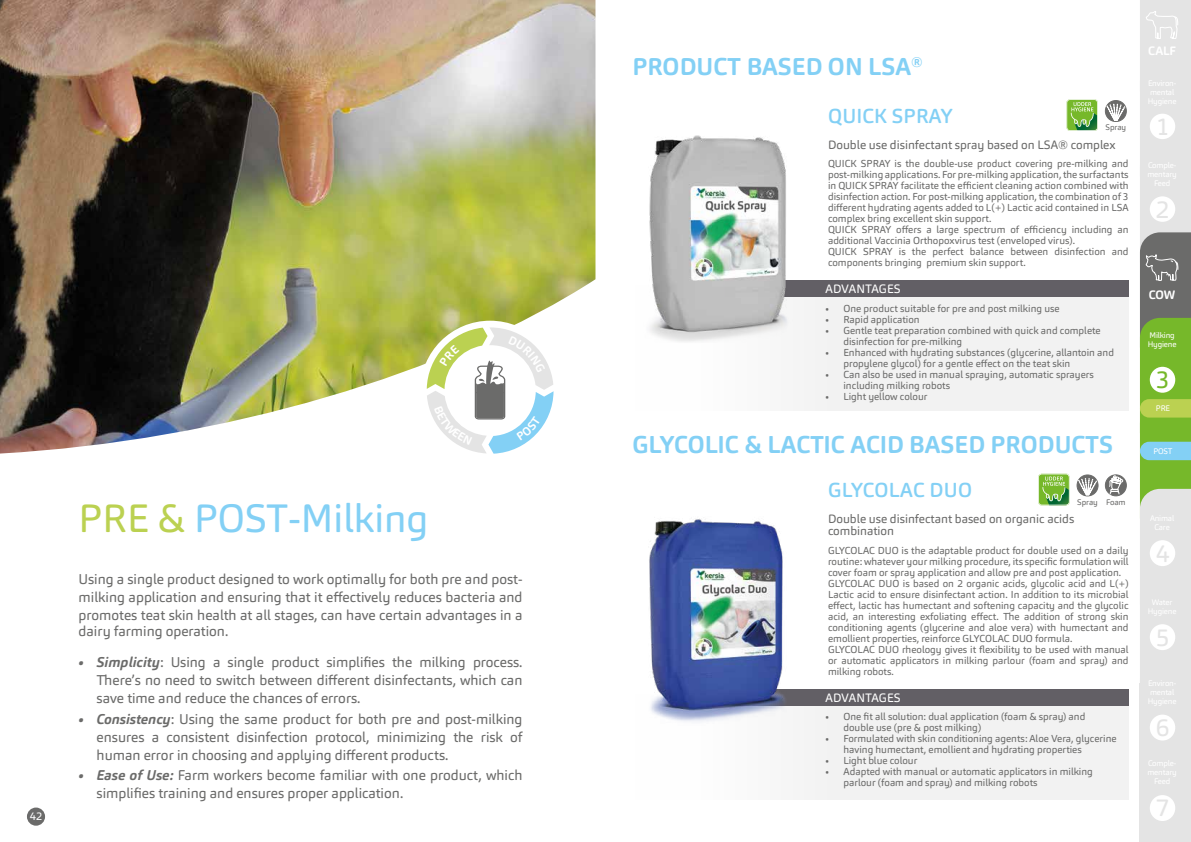
<style>
.page{position:relative;width:1191px;height:842px;background:#fff}
.page>*{position:absolute;margin:0;border:0;box-sizing:border-box;transform-origin:0 0}
.t1{font:39px "Carnas";color:#83d0f5}
.t2{font:24.3px "Carnas";color:#e4e4e4}
.t3{font:24.3px "Carnas";color:#76b82a}
.t4{font:700 24px "Carnas";color:#83d0f5}
.t5{font:500 20px "Carnas";letter-spacing:.01em;color:#83d0f5}
.t6{font:14px/18px "Carnas";color:#6b6b6a;text-align:justify}
.t7{font:12px/12px "Carnas";color:#6b6b6a}
.t8{font:12px "Carnas";letter-spacing:.01em;color:#fff}
.t9{font:700 12px "Carnas";letter-spacing:-.005em;color:#fff}
.t10{font:11px "Carnas";color:#fff}
.t11{font:10px/11px "Carnas";color:#6b6b6a}
.t12{font:8px/9px "Carnas";letter-spacing:-.02em;color:#fff}
.t13{font:8px "Carnas";color:#6b6b6a}
.s1{color:#bbd151}
.s2{font-weight:700;font-style:italic}
</style>
<div class="page">
<img style="left:0;top:0;width:595px;height:454px">
<div style="left:420px;top:321px;width:140px;height:139px;background:#fff;border-radius:50%"></div>
<div style="left:635px;top:286px;width:493px;height:125px;background:#f2f2f2"></div>
<div style="left:635px;top:281px;width:493px;height:16px;background:#625f65"></div>
<img style="left:635px;top:135px;width:161px;height:208px">
<svg style="left:1066px;top:99px;width:32px;height:32px"></svg>
<svg style="left:1104px;top:100px;width:22px;height:22px"></svg>
<svg style="left:1106px;top:104px;width:19px;height:17px"></svg>
<svg style="left:1140px;top:0;width:51px;height:842px;background:#c6d2ba"></svg>
<div style="left:1149px;top:795px;width:26px;height:26px;background:#fff;border-radius:50%"></div>
<div style="left:635px;top:694px;width:493px;height:105px;background:#f2f2f2"></div>
<div style="left:635px;top:689px;width:493px;height:16px;background:#625f65"></div>
<img style="left:635px;top:518px;width:161px;height:208px">
<svg style="left:1038px;top:474px;width:31px;height:31px"></svg>
<svg style="left:1104px;top:474px;width:22px;height:22px"></svg>
<svg style="left:1108px;top:475px;width:15px;height:20px"></svg>
<svg style="left:1076px;top:474px;width:22px;height:22px"></svg>
<svg style="left:1078px;top:478px;width:19px;height:18px"></svg>
<div style="left:27px;top:807px;width:18px;height:19px;background:#6b6b6a;border-radius:50%"></div>
<svg style="left:427px;top:327px;width:126px;height:127px"></svg>
<p class="t10" style="left:30px;top:809px;width:14px">42</p>
<h1 class="t1" style="left:79px;top:493px;width:351px"><span class="s1">PRE &amp;</span> POST-Milking</h1>
<h3 class="t6" style="left:79px;top:570px;width:445px">Using a single product designed to work optimally for both pre and post&shy;milking application and ensuring that it effectively reduces bacteria and promotes teat skin health at all stages, can have certain advantages in a</h3>
<h3 class="t6" style="left:79px;top:622px;width:151px">dairy farming operation.</h3>
<h3 class="t6" style="left:97px;top:653px;width:427px;text-indent:-18px"><span class="s2">• Simplicity</span>: Using a single product simplifies the milking process.<br>There’s no need to switch between different disinfectants, which can save time and reduce the chances of errors.</h3>
<h3 class="t6" style="left:97px;top:710px;width:427px;text-indent:-18px"><span class="s2">• Consistency</span>: Using the same product for both pre and post-milking ensures a consistent disinfection protocol, minimizing the risk of human error in choosing and applying different products.</h3>
<h3 class="t6" style="left:97px;top:766px;width:427px;text-indent:-18px"><span class="s2">• Ease of Use:</span> Farm workers become familiar with one product, which simplifies training and ensures proper application.</h3>
<h3 class="t4" style="left:632px;top:51px;width:292px">PRODUCT BASED ON LSA<sup>®</sup></h3>
<p class="t9" style="left:1148px;top:43px;width:29px">CALF</p>
<h3 class="t5" style="left:828px;top:103px;width:126px">QUICK SPRAY</h3>
<p class="t11" style="left:828px;top:158px;width:302px">QUICK SPRAY is the double-use product covering pre-milking and post-milking applications. For pre-milking application, the surfactants in QUICK SPRAY facilitate the efficient cleaning action combined with disinfection action. For post-milking application, the combination of 3 different hydrating agents added to L(+) Lactic acid contained in LSA complex bring excellent skin support.<br>QUICK SPRAY offers a large spectrum of efficiency including an additional Vaccinia Orthopoxvirus test (enveloped virus).<br>QUICK SPRAY is the perfect balance between disinfection and components bringing premium skin support.</p>
<p class="t13" style="left:1105px;top:122px;width:22px">Spray</p>
<h2 class="t2" style="left:1155px;top:111px;width:15px">1</h2>
<p class="t7" style="left:828px;top:138px;width:289px">Double use disinfectant spray based on LSA® complex</p>
<h2 class="t2" style="left:1155px;top:194px;width:15px">2</h2>
<p class="t8" style="left:825px;top:281px;width:77px">ADVANTAGES</p>
<p class="t11" style="left:825px;top:303px;width:236px">• One product suitable for pre and post milking use</p>
<p class="t11" style="left:825px;top:314px;width:96px">• Rapid application</p>
<p class="t11" style="left:843px;top:325px;width:259px;text-indent:-18px">• Gentle teat preparation combined with quick and complete disinfection for pre-milking</p>
<p class="t11" style="left:843px;top:347px;width:272px;text-indent:-18px">• Enhanced with hydrating substances (glycerine, allantoin and propylene glycol) for a gentle effect on the teat skin</p>
<p class="t11" style="left:843px;top:369px;width:252px;text-indent:-18px">• Can also be used in manual spraying, automatic sprayers including milking robots</p>
<p class="t11" style="left:825px;top:391px;width:104px">• Light yellow colour</p>
<h3 class="t4" style="left:632px;top:430px;width:482px">GLYCOLIC &amp; LACTIC ACID BASED PRODUCTS</h3>
<h3 class="t5" style="left:828px;top:477px;width:145px">GLYCOLAC DUO</h3>
<p class="t13" style="left:1077px;top:497px;width:50px">Spray Foam</p>
<p class="t7" style="left:828px;top:513px;width:248px">Double use disinfectant based on organic acids combination</p>
<p class="t11" style="left:828px;top:545px;width:302px">GLYCOLAC DUO is the adaptable product for double used on a daily routine: whatever your milking procedure, its specific formulation will cover foam or spray application and allow pre and post application.<br>GLYCOLAC DUO is based on 2 organic acids, glycolic acid and L(+)<br>Lactic acid to ensure disinfectant action. In addition to its microbial effect, lactic has humectant and softening capacity and the glycolic acid, an interesting exfoliating effect. The addition of strong skin conditioning agents (glycerine and aloe vera) with humectant and emollient properties, reinforce GLYCOLAC DUO formula.<br>GLYCOLAC DUO rheology gives it flexibility to be used with manual or automatic applicators in milking parlour (foam and spray) and milking robots.</p>
<p class="t8" style="left:825px;top:690px;width:77px">ADVANTAGES</p>
<p class="t11" style="left:843px;top:711px;width:243px;text-indent:-18px">• One fit all solution: dual application (foam &amp; spray) and double use (pre &amp; post milking)</p>
<p class="t11" style="left:843px;top:733px;width:275px;text-indent:-18px">• Formulated with skin conditioning agents: Aloe Vera, glycerine having humectant, emollient and hydrating properties</p>
<p class="t11" style="left:825px;top:755px;width:93px">• Light blue colour</p>
<p class="t11" style="left:843px;top:766px;width:251px;text-indent:-18px">• Adapted with manual or automatic applicators in milking parlour (foam and spray) and milking robots</p>
<p class="t9" style="left:1148px;top:287px;width:28px">COW</p>
<p class="t12" style="left:1147px;top:331px;width:30px">Milking<br>Hygiene</p>
<h2 class="t3" style="left:1155px;top:364px;width:15px">3</h2>
<p class="t12" style="left:1156px;top:404px;width:16px">PRE</p>
<p class="t12" style="left:1153px;top:447px;width:20px">POST</p>
<h2 class="t2" style="left:1155px;top:538px;width:15px">4</h2>
<h2 class="t2" style="left:1155px;top:622px;width:15px">5</h2>
<h2 class="t2" style="left:1155px;top:712px;width:15px">6</h2>
<h2 class="t2" style="left:1155px;top:792px;width:15px">7</h2>
</div>
